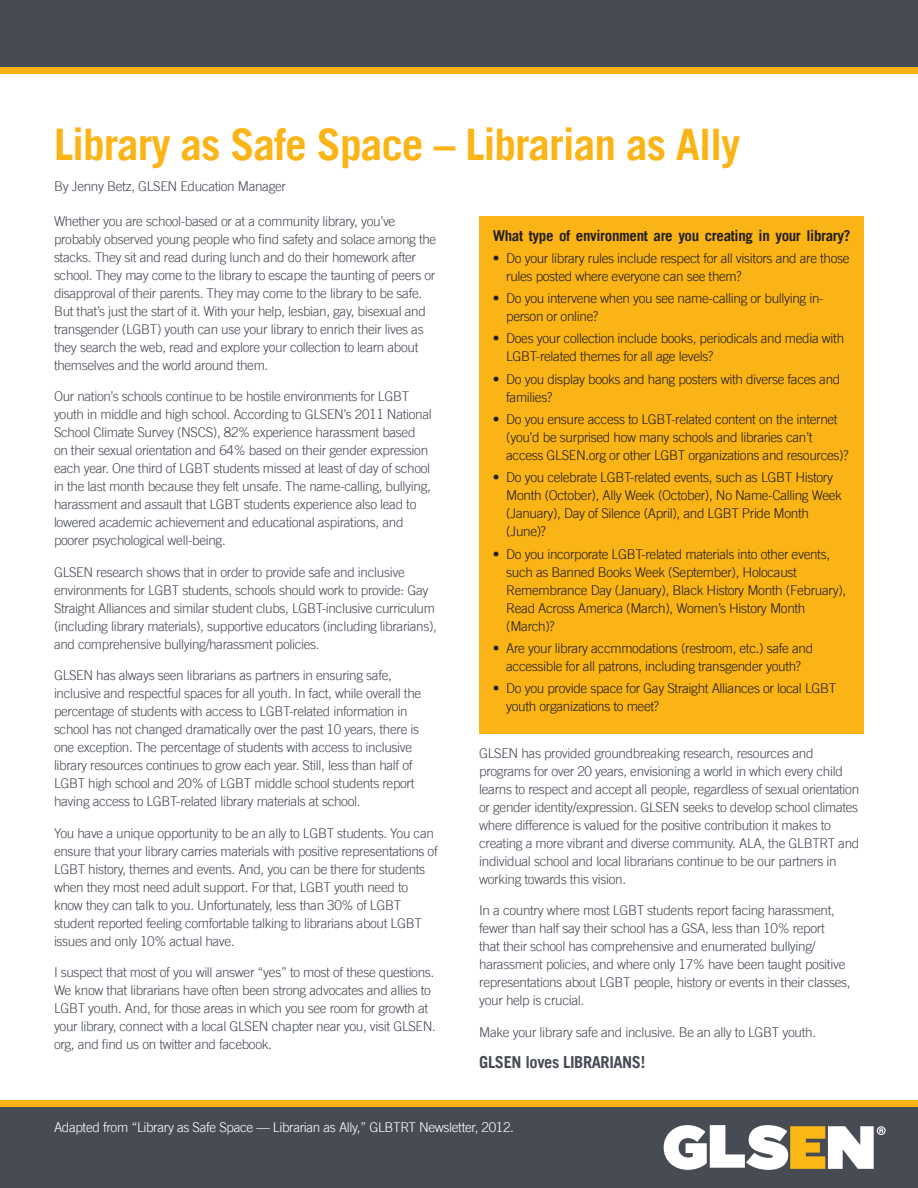
<style>
.page{position:relative;width:918px;height:1188px;background:#fff}
.page>*{position:absolute;margin:0;border:0;box-sizing:border-box;transform-origin:0 0}
.Paragraph_Style_2{font:700 43.5px "Trade Gothic LT";letter-spacing:-.025em;color:#fbb416}
.body{font:700 16.5px "Trade Gothic LT";letter-spacing:-.025em;color:#464b54}
.body-2{font:700 15px "Trade Gothic LT";letter-spacing:-.025em;color:#231f20}
.body-3{font:300 13.5px/18px "Trade Gothic LT";letter-spacing:-.025em;color:#464b54}
.t1{font:300 13.5px/18px "Trade Gothic LT";letter-spacing:-.025em;color:#231f20}
.body-4{font:300 13.5px "Trade Gothic LT";letter-spacing:-.025em;color:#fff}
.body-5{font:300 13.5px "Trade Gothic LT";color:#fff}
</style>
<div class="page">
<div style="left:0;top:0;width:918px;height:68px;background:#464b54"></div>
<div style="left:0;top:1107px;width:918px;height:81px;background:#464b54"></div>
<div style="left:0;top:68px;width:918px;height:6px;background:#fbb416"></div>
<div style="left:0;top:1100px;width:918px;height:7px;background:#fbb416"></div>
<div style="left:479px;top:216px;width:385px;height:518px;background:#fbb416"></div>
<svg style="left:664px;top:1125px;width:222px;height:45px"></svg>
<p class="Paragraph_Style_2" style="left:54px;top:117px;width:688px">Library as Safe Space – Librarian as Ally</p>
<p class="body-3" style="left:54px;top:177px;width:234px">By Jenny Betz, GLSEN Education Manager</p>
<p class="body-3" style="left:54px;top:212px;width:384px">Whether you are school-based or at a community library, you’ve probably observed young people who find safety and solace among the stacks. They sit and read during lunch and do their homework after school. They may come to the library to escape the taunting of peers or disapproval of their parents. They may come to the library to be safe.<br>But that’s just the start of it. With your help, lesbian, gay, bisexual and transgender (LGBT) youth can use your library to enrich their lives as they search the web, read and explore your collection to learn about themselves and the world around them.</p>
<p class="body-3" style="left:54px;top:387px;width:379px">Our nation’s schools continue to be hostile environments for LGBT youth in middle and high school. According to GLSEN’s 2011 National School Climate Survey (NSCS), 82% experience harassment based on their sexual orientation and 64% based on their gender expression each year. One third of LGBT students missed at least of day of school in the last month because they felt unsafe. The name-calling, bullying, harassment and assault that LGBT students experience also lead to lowered academic achievement and educational aspirations, and poorer psychological well-being.</p>
<p class="body-3" style="left:54px;top:563px;width:385px">GLSEN research shows that in order to provide safe and inclusive environments for LGBT students, schools should work to provide: Gay Straight Alliances and similar student clubs, LGBT-inclusive curriculum (including library materials), supportive educators (including librarians), and comprehensive bullying/harassment policies.</p>
<p class="body-3" style="left:54px;top:666px;width:369px">GLSEN has always seen librarians as partners in ensuring safe, inclusive and respectful spaces for all youth. In fact, while overall the percentage of students with access to LGBT-related information in school has not changed dramatically over the past 10 years, there is one exception. The percentage of students with access to inclusive library resources continues to grow each year. Still, less than half of LGBT high school and 20% of LGBT middle school students report having access to LGBT-related library materials at school.</p>
<p class="body-3" style="left:54px;top:824px;width:385px">You have a unique opportunity to be an ally to LGBT students. You can ensure that your library carries materials with positive representations of LGBT history, themes and events. And, you can be there for students when they most need adult support. For that, LGBT youth need to know they can talk to you. Unfortunately, less than 30% of LGBT student reported feeling comfortable talking to librarians about LGBT issues and only 10% actual have.</p>
<p class="body-3" style="left:54px;top:963px;width:383px">I suspect that most of you will answer “yes” to most of these questions.<br>We know that librarians have often been strong advocates and allies to LGBT youth. And, for those areas in which you see room for growth at your library, connect with a local GLSEN chapter near you, visit GLSEN. org, and find us on twitter and facebook.</p>
<p class="body-2" style="left:493px;top:226px;width:359px">What type of environment are you creating in your library?</p>
<p class="t1" style="left:506px;top:249px;width:345px;text-indent:-14px">• Do your library rules include respect for all visitors and are those rules posted where everyone can see them?</p>
<p class="t1" style="left:506px;top:289px;width:319px;text-indent:-14px">• Do you intervene when you see name-calling or bullying in&shy;person or online?</p>
<p class="t1" style="left:506px;top:330px;width:339px;text-indent:-14px">• Does your collection include books, periodicals and media with<br>LGBT-related themes for all age levels?</p>
<p class="t1" style="left:506px;top:370px;width:336px;text-indent:-14px">• Do you display books and hang posters with diverse faces and families?</p>
<p class="t1" style="left:506px;top:410px;width:344px;text-indent:-14px">• Do you ensure access to LGBT-related content on the internet (you’d be surprised how many schools and libraries can’t access GLSEN.org or other LGBT organizations and resources)?</p>
<p class="t1" style="left:506px;top:468px;width:337px;text-indent:-14px">• Do you celebrate LGBT-related events, such as LGBT History Month (October), Ally Week (October), No Name-Calling Week (January), Day of Silence (April), and LGBT Pride Month (June)?</p>
<p class="t1" style="left:506px;top:545px;width:342px;text-indent:-14px">• Do you incorporate LGBT-related materials into other events, such as Banned Books Week (September), Holocaust Remembrance Day (January), Black History Month (February), Read Across America (March), Women’s History Month (March)?</p>
<p class="t1" style="left:493px;top:639px;width:322px;text-align:center">• Are your library accmmodations (restroom, etc.) safe and accessible for all patrons, including transgender youth?</p>
<p class="t1" style="left:506px;top:679px;width:332px;text-indent:-14px">• Do you provide space for Gay Straight Alliances or local LGBT youth organizations to meet?</p>
<p class="body-3" style="left:479px;top:744px;width:382px">GLSEN has provided groundbreaking research, resources and programs for over 20 years, envisioning a world in which every child learns to respect and accept all people, regardless of sexual orientation or gender identity/expression. GLSEN seeks to develop school climates where difference is valued for the positive contribution it makes to creating a more vibrant and diverse community. ALA, the GLBTRT and individual school and local librarians continue to be our partners in working towards this vision.</p>
<p class="body-3" style="left:479px;top:901px;width:373px">In a country where most LGBT students report facing harassment, fewer than half say their school has a GSA, less than 10% report<br>that their school has comprehensive and enumerated bullying/ harassment policies, and where only 17% have been taught positive representations about LGBT people, history or events in their classes, your help is crucial.</p>
<p class="body-3" style="left:479px;top:1023px;width:338px">Make your library safe and inclusive. Be an ally to LGBT youth.</p>
<p class="body" style="left:479px;top:1052px;width:168px">GLSEN loves LIBRARIANS!</p>
<p class="body-4" style="left:54px;top:1120px;width:461px">Adapted from “Library as Safe Space — Librarian as Ally,” GLBTRT Newsletter, 2012.</p>
<p class="body-5" style="left:81px;top:1126px;width:246px">Gay, Lesbian &amp; Straight Education Network</p>
</div>
